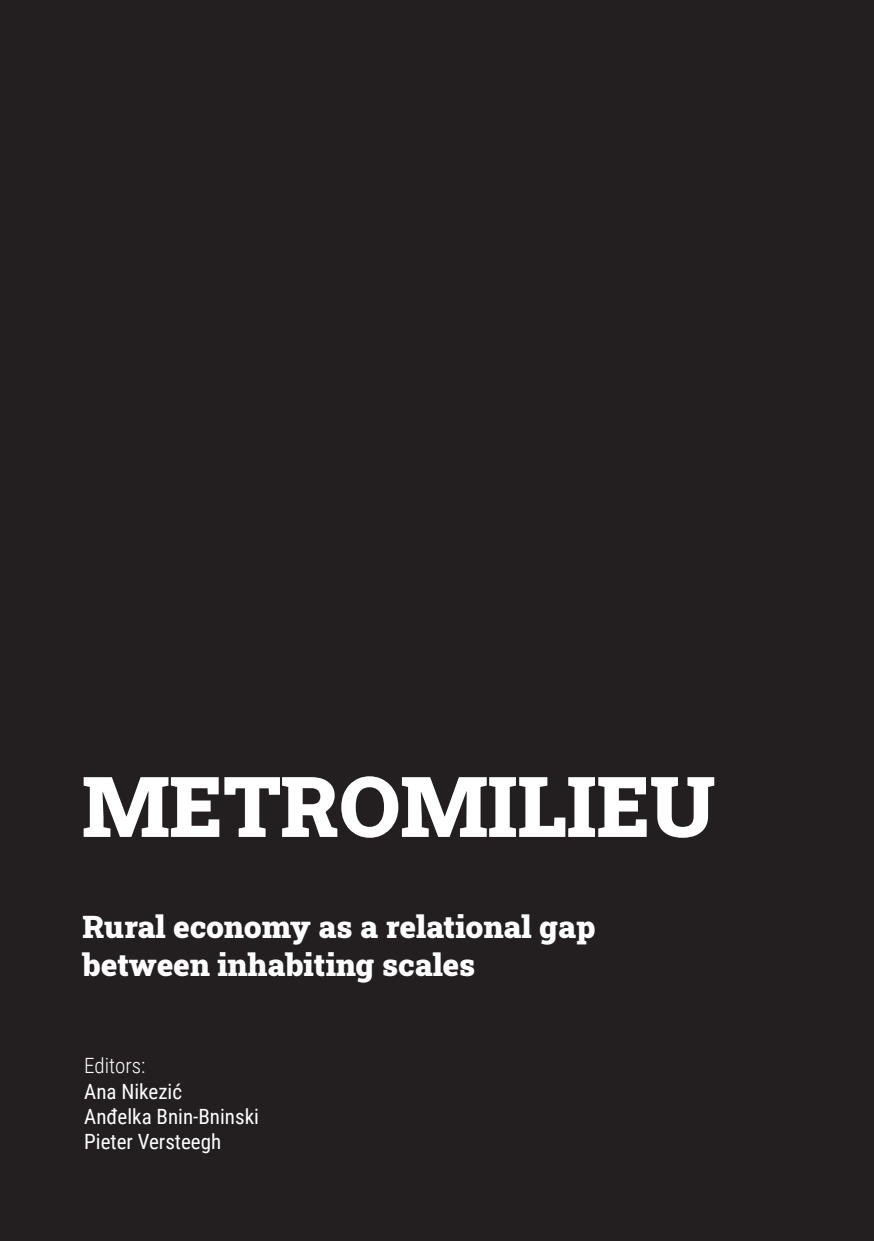
<style>
.page{position:relative;width:874px;height:1241px;background:#fff}
.page>*{position:absolute;margin:0;border:0;box-sizing:border-box;transform-origin:0 0}
.t1{font:84px "Roboto Slab";color:#fff}
.t2{font:31.5px "Roboto Slab";color:#fff}
.t3{font:21px "Roboto Condensed";color:#fff}
.t4{font:300 21px "Roboto Condensed";color:#fff}
</style>
<div class="page">
<div style="left:0;top:0;width:873px;height:1240px;background:#231f20"></div>
<p class="t1" style="left:82px;top:748px;width:634px">METROMILIEU</p>
<p class="t2" style="left:82px;top:904px;width:514px">Rural economy as a relational gap</p>
<p class="t2" style="left:82px;top:942px;width:394px">between inhabiting scales</p>
<p class="t4" style="left:84px;top:1051px;width:63px">Editors:</p>
<p class="t3" style="left:84px;top:1076px;width:99px">Ana Nikezić</p>
<p class="t3" style="left:84px;top:1101px;width:176px">Anđelka Bnin-Bninski</p>
<p class="t3" style="left:84px;top:1126px;width:138px">Pieter Versteegh</p>
</div>
